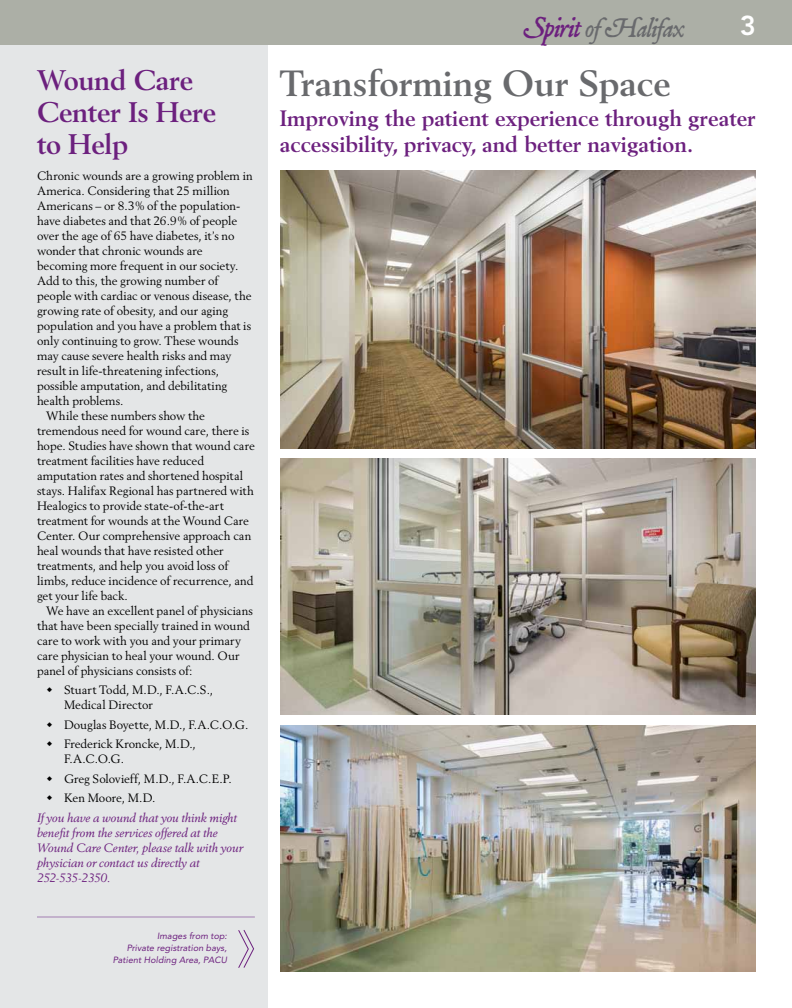
<style>
.page{position:relative;width:792px;height:1008px;background:#fff}
.page>*{position:absolute;margin:0;border:0;box-sizing:border-box;transform-origin:0 0}
.t1{font:700 36px "Berling";color:#696a6d}
.t2{font:italic 28.4px "P22 Mayflower";letter-spacing:-.04em;color:#696a6d}
.t3{font:700 28px/32px "Berling";letter-spacing:-.01em;color:#6c207e}
.t4{font:800 27.2px "Avenir LT Std";color:#fff}
.t5{font:700 22px/26.4px "Berling";color:#6c207e}
.t6{font:12px/19.5px "Berling";letter-spacing:-.005em;color:#000}
.t7{font:italic 12px/15px "Berling";letter-spacing:-.005em;color:#6c207e}
.t8{font:italic 9px/12px "Avenir LT Std";letter-spacing:.005em;color:#6c207e;text-align:right}
.s1{font-size:30.2px;color:#6c207e}
</style>
<div class="page">
<div style="left:0;top:27px;width:268px;height:981px;background:#e4e6e7"></div>
<div style="left:0;top:0;width:792px;height:45px;background:#acafa6"></div>
<img style="left:280px;top:171px;width:476px;height:278px">
<img style="left:280px;top:726px;width:476px;height:246px">
<img style="left:280px;top:459px;width:476px;height:256px">
<hr style="left:37px;top:917px;width:218px;height:1px;background:#a380b2">
<svg style="left:238px;top:930px;width:16px;height:38px"></svg>
<h3 class="t3" style="left:37px;top:64px;width:181px">Wound Care<br>Center Is Here to Help</h3>
<p class="t6" style="left:37px;top:166px;width:217px">Chronic wounds are a growing problem in</p>
<p class="t6" style="left:37px;top:181px;width:194px">America. Considering that 25 million</p>
<p class="t6" style="left:37px;top:196px;width:205px">Americans – or 8.3% of the population-</p>
<p class="t6" style="left:37px;top:211px;width:202px">have diabetes and that 26.9% of people</p>
<p class="t6" style="left:37px;top:226px;width:199px">over the age of 65 have diabetes, it’s no</p>
<p class="t6" style="left:37px;top:241px;width:167px">wonder that chronic wounds are</p>
<p class="t6" style="left:37px;top:256px;width:203px">becoming more frequent in our society.</p>
<p class="t6" style="left:37px;top:271px;width:183px">Add to this, the growing number of</p>
<p class="t6" style="left:37px;top:286px;width:216px">people with cardiac or venous disease, the</p>
<p class="t6" style="left:37px;top:301px;width:193px">growing rate of obesity, and our aging</p>
<p class="t6" style="left:37px;top:316px;width:216px">population and you have a problem that is</p>
<p class="t6" style="left:37px;top:331px;width:203px">only continuing to grow. These wounds</p>
<p class="t6" style="left:37px;top:346px;width:196px">may cause severe health risks and may</p>
<p class="t6" style="left:37px;top:361px;width:184px">result in life-threatening infections,</p>
<p class="t6" style="left:37px;top:376px;width:192px">possible amputation, and debilitating</p>
<p class="t6" style="left:37px;top:391px;width:88px">health problems.</p>
<p class="t6" style="left:46px;top:406px;width:161px">While these numbers show the</p>
<p class="t6" style="left:37px;top:421px;width:214px">tremendous need for wound care, there is</p>
<p class="t6" style="left:37px;top:436px;width:219px">hope. Studies have shown that wound care</p>
<p class="t6" style="left:37px;top:451px;width:169px">treatment facilities have reduced</p>
<p class="t6" style="left:37px;top:466px;width:208px">amputation rates and shortened hospital</p>
<p class="t6" style="left:37px;top:481px;width:218px">stays. Halifax Regional has partnered with</p>
<p class="t6" style="left:37px;top:496px;width:188px">Healogics to provide state-of-the-art</p>
<p class="t6" style="left:37px;top:511px;width:213px">treatment for wounds at the Wound Care</p>
<p class="t6" style="left:37px;top:526px;width:216px">Center. Our comprehensive approach can</p>
<p class="t6" style="left:37px;top:541px;width:188px">heal wounds that have resisted other</p>
<p class="t6" style="left:37px;top:556px;width:193px">treatments, and help you avoid loss of</p>
<p class="t6" style="left:37px;top:571px;width:218px">limbs, reduce incidence of recurrence, and</p>
<p class="t6" style="left:37px;top:586px;width:92px">get your life back.</p>
<p class="t6" style="left:46px;top:601px;width:208px">We have an excellent panel of physicians</p>
<p class="t6" style="left:37px;top:616px;width:214px">that have been specially trained in wound</p>
<p class="t6" style="left:37px;top:631px;width:206px">care to work with you and your primary</p>
<p class="t6" style="left:37px;top:646px;width:204px">care physician to heal your wound. Our</p>
<p class="t6" style="left:37px;top:661px;width:157px">panel of physicians consists of:</p>
<p class="t6" style="left:64px;top:682px;width:151px;line-height:15px">Stuart Todd, M.D., F.A.C.S.,<br>Medical Director</p>
<p class="t6" style="left:64px;top:715px;width:186px">Douglas Boyette, M.D., F.A.C.O.G.<br>Frederick Kroncke, M.D.,</p>
<p class="t6" style="left:64px;top:749px;width:169px">F.A.C.O.G.<br>Greg Solovieff, M.D., F.A.C.E.P.<br>Ken Moore, M.D.</p>
<p class="t7" style="left:37px;top:810px;width:208px">If you have a wound that you think might benefit from the services offered at the Wound Care Center, please talk with your physician or contact us directly at 252-535-2350.</p>
<p class="t8" style="left:113px;top:930px;width:116px">Images from top:<br>Private registration bays,<br>Patient Holding Area, PACU</p>
<h2 class="t2" style="left:523px;top:14px;width:164px"><span class="s1">Spirit</span> of Halifax</h2>
<h3 class="t4" style="left:740px;top:10px;width:18px">3</h3>
<h1 class="t1" style="left:280px;top:62px;width:392px">Transforming Our Space</h1>
<h3 class="t5" style="left:280px;top:105px;width:477px">Improving the patient experience through greater accessibility, privacy, and better navigation.</h3>
</div>
